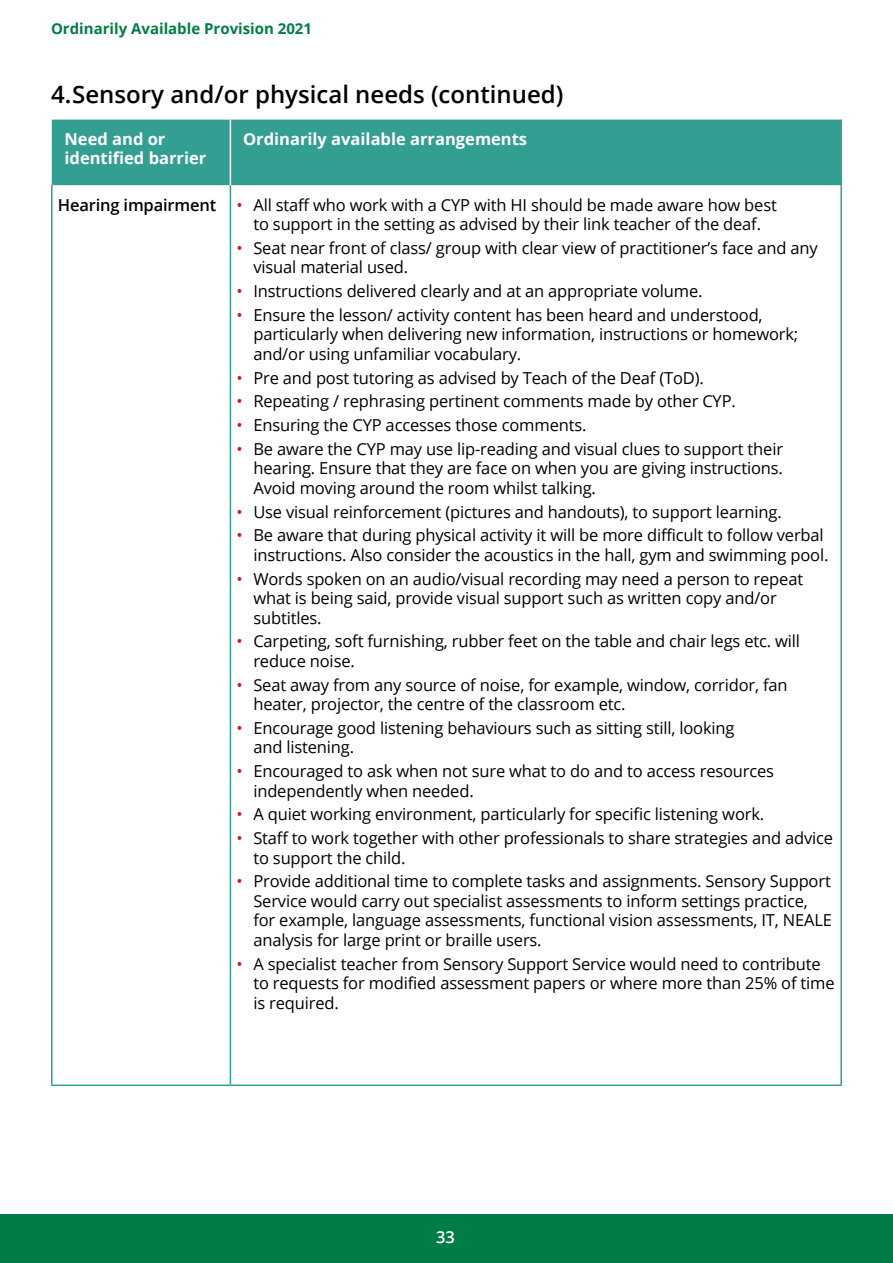
<style>
.page{position:relative;width:893px;height:1263px;background:#fff}
.page>*{position:absolute;margin:0;border:0;box-sizing:border-box;transform-origin:0 0}
.H4_sub_heads{font:600 24px "Open Sans";color:#000}
.t1{font:16.5px/19.5px "Open Sans";letter-spacing:-.01em;color:#000}
.Table_sub_header{font:700 16.5px/19.5px "Open Sans";color:#fff}
.Table_text{font:600 16.5px "Open Sans";letter-spacing:-.01em;color:#000}
.t2{font:600 16.5px "Open Sans";color:#fff}
.t3{font:700 15px "Open Sans";color:#007d46}
.s1{color:#cd1719}
</style>
<div class="page">
<div style="left:0;top:1214px;width:893px;height:49px;background:#007d46"></div>
<div style="left:52px;top:120px;width:788px;height:65px;background:#339e92"></div>
<hr style="left:51px;top:185px;width:2px;height:899px;background:#339e92">
<hr style="left:230px;top:185px;width:1px;height:899px;background:#339e92">
<hr style="left:840px;top:185px;width:2px;height:899px;background:#339e92">
<hr style="left:51px;top:1084px;width:179px;height:2px;background:#339e92">
<hr style="left:230px;top:1084px;width:612px;height:2px;background:#339e92">
<hr style="left:230px;top:120px;width:1px;height:65px;background:#fff">
<hr style="left:840px;top:120px;width:2px;height:65px;background:#339e92">
<p class="t3" style="left:51px;top:18px;width:263px">Ordinarily Available Provision 2021</p>
<h4 class="H4_sub_heads" style="left:51px;top:78px;width:514px">4.Sensory and/or physical needs (continued)</h4>
<p class="Table_sub_header" style="left:65px;top:129px;width:143px">Need and or identified barrier</p>
<p class="Table_sub_header" style="left:243px;top:129px;width:285px">Ordinarily available arrangements</p>
<p class="Table_text" style="left:58px;top:193px;width:160px">Hearing impairment</p>
<p class="t1" style="left:236px;top:194px;width:542px;text-align:center"><span class="s1">•</span> All staff who work with a CYP with HI should be made aware how best to support in the setting as advised by their link teacher of the deaf.</p>
<p class="t1" style="left:253px;top:238px;width:566px;text-indent:-17px"><span class="s1">•</span> Seat near front of class/ group with clear view of practitioner’s face and any visual material used.</p>
<p class="t1" style="left:236px;top:281px;width:468px"><span class="s1">•</span> Instructions delivered clearly and at an appropriate volume.</p>
<p class="t1" style="left:253px;top:305px;width:546px;text-indent:-17px"><span class="s1">•</span> Ensure the lesson/ activity content has been heard and understood, particularly when delivering new information, instructions or homework; and/or using unfamiliar vocabulary.</p>
<p class="t1" style="left:236px;top:367px;width:469px"><span class="s1">•</span> Pre and post tutoring as advised by Teach of the Deaf (ToD).</p>
<p class="t1" style="left:236px;top:391px;width:501px"><span class="s1">•</span> Repeating / rephrasing pertinent comments made by other CYP.</p>
<p class="t1" style="left:236px;top:415px;width:352px"><span class="s1">•</span> Ensuring the CYP accesses those comments.</p>
<p class="t1" style="left:253px;top:439px;width:531px;text-align:justify;text-indent:-17px"><span class="s1">•</span> Be aware the CYP may use lip-reading and visual clues to support their hearing. Ensure that they are face on when you are giving instructions.<br>Avoid moving around the room whilst talking.</p>
<p class="t1" style="left:236px;top:501px;width:547px"><span class="s1">•</span> Use visual reinforcement (pictures and handouts), to support learning.</p>
<p class="t1" style="left:236px;top:525px;width:594px;text-align:right"><span class="s1">•</span> Be aware that during physical activity it will be more difficult to follow verbal instructions. Also consider the acoustics in the hall, gym and swimming pool.</p>
<p class="t1" style="left:253px;top:568px;width:551px;text-indent:-17px"><span class="s1">•</span> Words spoken on an audio/visual recording may need a person to repeat what is being said, provide visual support such as written copy and/or subtitles.</p>
<p class="t1" style="left:253px;top:631px;width:548px;text-indent:-17px"><span class="s1">•</span> Carpeting, soft furnishing, rubber feet on the table and chair legs etc. will reduce noise.</p>
<p class="t1" style="left:253px;top:674px;width:536px;text-indent:-17px"><span class="s1">•</span> Seat away from any source of noise, for example, window, corridor, fan heater, projector, the centre of the classroom etc.</p>
<p class="t1" style="left:253px;top:718px;width:483px;text-indent:-17px"><span class="s1">•</span> Encourage good listening behaviours such as sitting still, looking and listening.</p>
<p class="t1" style="left:253px;top:761px;width:522px;text-indent:-17px"><span class="s1">•</span> Encouraged to ask when not sure what to do and to access resources independently when needed.</p>
<p class="t1" style="left:236px;top:804px;width:529px"><span class="s1">•</span> A quiet working environment, particularly for specific listening work.</p>
<p class="t1" style="left:253px;top:828px;width:581px;text-indent:-17px"><span class="s1">•</span> Staff to work together with other professionals to share strategies and advice to support the child.</p>
<p class="t1" style="left:253px;top:871px;width:580px;text-indent:-17px"><span class="s1">•</span> Provide additional time to complete tasks and assignments. Sensory Support Service would carry out specialist assessments to inform settings practice, for example, language assessments, functional vision assessments, IT, NEALE analysis for large print or braille users.</p>
<p class="t1" style="left:253px;top:953px;width:583px;text-indent:-17px"><span class="s1">•</span> A specialist teacher from Sensory Support Service would need to contribute to requests for modified assessment papers or where more than 25% of time is required.</p>
<p class="t2" style="left:436px;top:1225px;width:20px">33</p>
</div>
